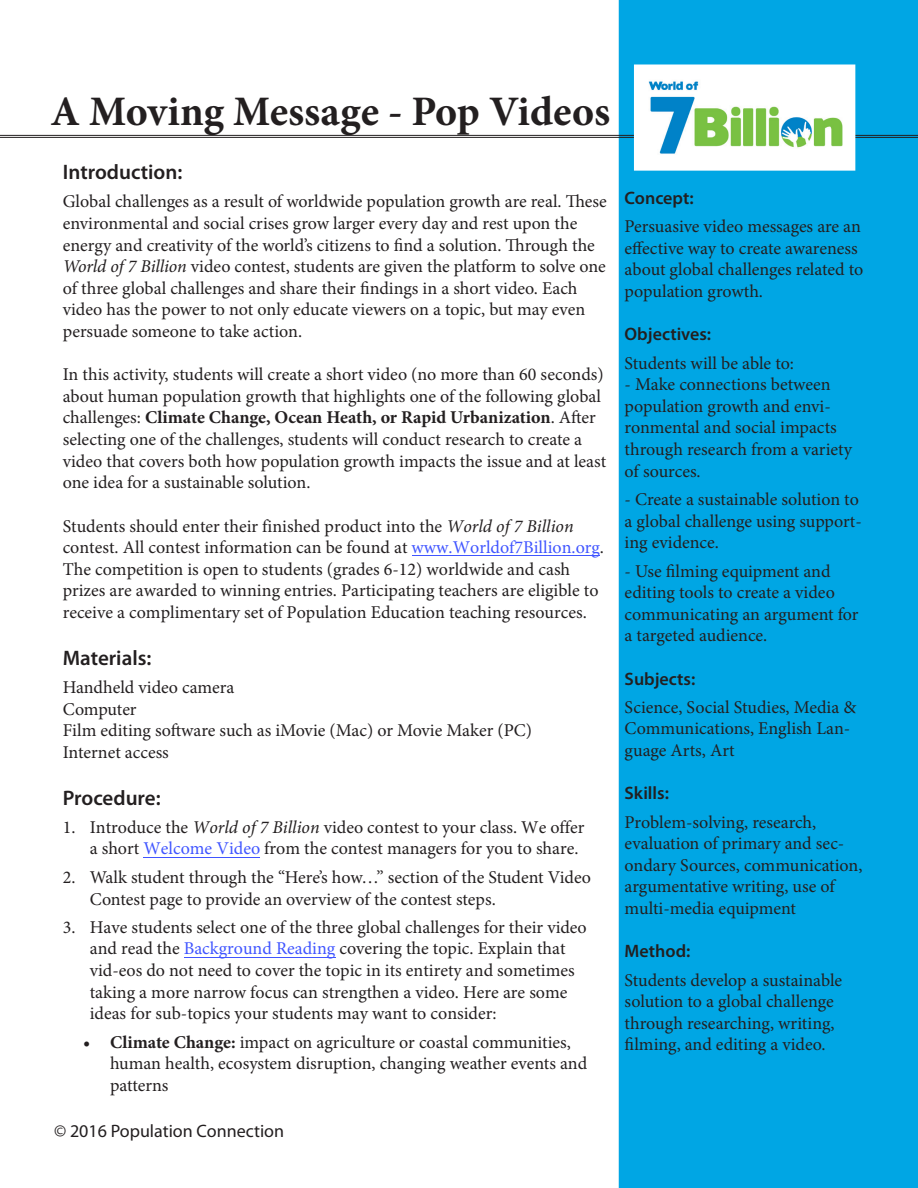
<style>
.page{position:relative;width:918px;height:1188px;background:#fff}
.page>*{position:absolute;margin:0;border:0;box-sizing:border-box;transform-origin:0 0}
.t1{font:700 42px "Minion Pro";color:#231f20}
.t2{font:600 21px "Myriad Pro";color:#231f20}
.t3{font:18px/21.6px "Minion Pro";color:#231f20}
.t4{font:600 18px "Myriad Pro";color:#231f20}
.t5{font:18px "Myriad Pro";color:#231f20}
.s1{font-style:italic}
.s2{font-weight:700}
.s3{color:#4055ff}
</style>
<div class="page">
<hr style="left:412px;top:556px;width:188px;height:1px;background:#4055ff">
<hr style="left:143px;top:857px;width:117px;height:1px;background:#4055ff">
<hr style="left:184px;top:957px;width:151px;height:1px;background:#4055ff">
<div style="left:619px;top:0;width:299px;height:1188px;background:#00a6e4"></div>
<hr style="left:0;top:135px;width:918px;height:1px;background:#231f20">
<hr style="left:0;top:137px;width:918px;height:1px;background:#231f20">
<img style="left:637px;top:67px;width:215px;height:101px">
<div style="left:634px;top:64px;width:221px;height:107px;border:2px solid #fff"></div>
<h1 class="t1" style="left:50px;top:82px;width:561px">A Moving Message - Pop Videos</h1>
<p class="t2" style="left:63px;top:159px;width:121px">Introduction:</p>
<p class="t3" style="left:63px;top:191px;width:546px">Global challenges as a result of worldwide population growth are real. These environmental and social crises grow larger every day and rest upon the energy and creativity of the world’s citizens to find a solution. Through the <span class="s1">World of 7 Billion</span> video contest, students are given the platform to solve one of three global challenges and share their findings in a short video. Each video has the power to not only educate viewers on a topic, but may even persuade someone to take action.</p>
<p class="t3" style="left:63px;top:364px;width:545px">In this activity, students will create a short video (no more than 60 seconds) about human population growth that highlights one of the following global challenges: <span class="s2">Climate Change, Ocean Heath, or Rapid Urbanization</span>. After selecting one of the challenges, students will conduct research to create a video that covers both how population growth impacts the issue and at least one idea for a sustainable solution.</p>
<p class="t3" style="left:63px;top:515px;width:543px">Students should enter their finished product into the <span class="s1">World of 7 Billion </span>contest. All contest information can be found at <span class="s3">www.Worldof7Billion.org</span>.<br>The competition is open to students (grades 6-12) worldwide and cash prizes are awarded to winning entries. Participating teachers are eligible to receive a complimentary set of Population Education teaching resources.</p>
<p class="t2" style="left:63px;top:644px;width:90px">Materials:</p>
<p class="t3" style="left:63px;top:677px;width:471px">Handheld video camera<br>Computer<br>Film editing software such as iMovie (Mac) or Movie Maker (PC)<br>Internet access</p>
<p class="t2" style="left:63px;top:784px;width:99px">Procedure:</p>
<p class="t3" style="left:90px;top:817px;width:496px;text-indent:-27px">1. Introduce the <span class="s1">World of 7 Billion</span> video contest to your class. We offer a short <span class="s3">Welcome Video</span> from the contest managers for you to share.</p>
<p class="t3" style="left:90px;top:866px;width:503px;text-indent:-27px">2. Walk student through the “Here’s how…” section of the Student Video<br>Contest page to provide an overview of the contest steps.</p>
<p class="t3" style="left:90px;top:916px;width:499px;text-indent:-27px">3. Have students select one of the three global challenges for their video and read the <span class="s3">Background Reading</span> covering the topic. Explain that vid-eos do not need to cover the topic in its entirety and sometimes taking a more narrow focus can strengthen a video. Here are some ideas for sub-topics your students may want to consider:</p>
<p class="t3" style="left:110px;top:1031px;width:479px;text-indent:-27px"><span class="s2">• Climate Change:</span> impact on agriculture or coastal communities, human health, ecosystem disruption, changing weather events and patterns</p>
<p class="t5" style="left:54px;top:1120px;width:232px">© 2016 Population Connection</p>
<p class="t4" style="left:625px;top:186px;width:71px">Concept:</p>
<p class="t3" style="left:625px;top:216px;width:240px">Persuasive video messages are an effective way to create awareness about global challenges related to population growth.</p>
<p class="t4" style="left:625px;top:323px;width:88px">Objectives:</p>
<p class="t3" style="left:625px;top:352px;width:171px">Students will be able to:</p>
<p class="t3" style="left:625px;top:374px;width:229px">- Make connections between population growth and envi&shy;ronmental and social impacts through research from a variety of sources.</p>
<p class="t3" style="left:625px;top:489px;width:239px">- Create a sustainable solution to a global challenge using support&shy;ing evidence.</p>
<p class="t3" style="left:625px;top:560px;width:235px">- Use filming equipment and editing tools to create a video communicating an argument for a targeted audience.</p>
<p class="t4" style="left:625px;top:667px;width:72px">Subjects:</p>
<p class="t3" style="left:625px;top:696px;width:233px">Science, Social Studies, Media &amp;<br>Communications, English Lan&shy;guage Arts, Art</p>
<p class="t4" style="left:625px;top:782px;width:46px">Skills:</p>
<p class="t3" style="left:625px;top:811px;width:239px">Problem-solving, research, evaluation of primary and sec&shy;ondary Sources, communication, argumentative writing, use of multi-media equipment</p>
<p class="t4" style="left:625px;top:940px;width:67px">Method:</p>
<p class="t3" style="left:625px;top:969px;width:219px">Students develop a sustainable solution to a global challenge through researching, writing, filming, and editing a video.</p>
</div>
